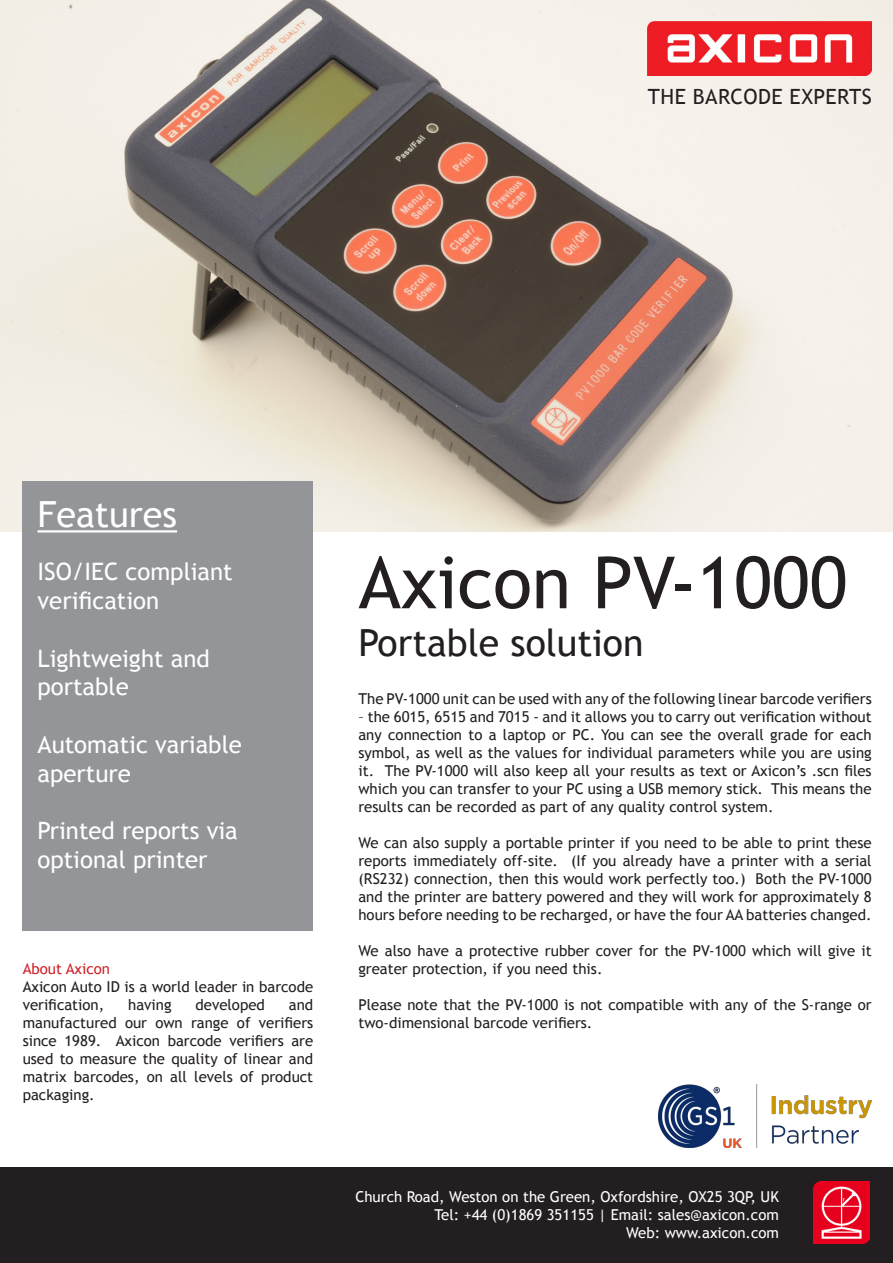
<style>
.page{position:relative;width:893px;height:1263px;background:#fff}
.page>*{position:absolute;margin:0;border:0;box-sizing:border-box;transform-origin:0 0}
.t1{font:72px "Trebuchet MS";color:#231f20}
.t2{font:37.5px "Trebuchet MS";color:#231f20}
.t3{font:36px "Trebuchet MS";color:#fff}
.t4{font:24px "Trebuchet MS";color:#fff}
.t5{font:21px "Trebuchet MS";letter-spacing:.02em;color:#231f20}
.t6{font:15px/18px "Trebuchet MS";color:#231f20;text-align:justify}
.t7{font:15px "Trebuchet MS";color:#fff}
.t8{font:15px "Trebuchet MS";color:#d1232a}
</style>
<div class="page">
<img style="left:0;top:0;width:893px;height:531px">
<img style="left:648px;top:21px;width:224px;height:54px">
<div style="left:23px;top:482px;width:290px;height:449px;background:#939598"></div>
<hr style="left:38px;top:530px;width:139px;height:2px;background:#fff">
<div style="left:0;top:1167px;width:893px;height:96px;background:#231f20"></div>
<img style="left:814px;top:1182px;width:56px;height:62px">
<img style="left:659px;top:1084px;width:213px;height:63px">
<p class="t5" style="left:648px;top:85px;width:225px">THE BARCODE EXPERTS</p>
<p class="t3" style="left:38px;top:493px;width:141px">Features</p>
<p class="t4" style="left:38px;top:557px;width:197px">ISO/IEC compliant</p>
<p class="t4" style="left:38px;top:586px;width:123px">verification</p>
<p class="t4" style="left:38px;top:644px;width:174px">Lightweight and</p>
<p class="t4" style="left:38px;top:673px;width:93px">portable</p>
<p class="t4" style="left:38px;top:730px;width:206px">Automatic variable</p>
<p class="t4" style="left:38px;top:759px;width:95px">aperture</p>
<p class="t4" style="left:38px;top:817px;width:202px">Printed reports via</p>
<p class="t4" style="left:38px;top:845px;width:172px">optional printer</p>
<p class="t8" style="left:23px;top:960px;width:89px">About Axicon</p>
<p class="t6" style="left:23px;top:978px;width:292px">Axicon Auto ID is a world leader in barcode verification,</p>
<p class="t6" style="left:23px;top:996px;width:292px;text-indent:266px">and manufactured our own range of verifiers since 1989. Axicon barcode verifiers are used to measure the quality of linear and matrix barcodes, on all levels of product packaging.</p>
<p class="t6" style="left:128px;top:996px;width:45px">having</p>
<p class="t6" style="left:195px;top:996px;width:71px">developed</p>
<p class="t1" style="left:358px;top:540px;width:490px">Axicon PV-1000</p>
<p class="t2" style="left:358px;top:621px;width:287px">Portable solution</p>
<p class="t6" style="left:358px;top:690px;width:515px">The PV-1000 unit can be used with any of the following linear barcode verifiers</p>
<p class="t6" style="left:358px;top:708px;width:515px">– the 6015, 6515 and 7015 - and it allows you to carry out verification without any connection to a laptop or PC. You can see the overall grade for each symbol, as well as the values for individual parameters while you are using it. The PV-1000 will also keep all your results as text or Axicon’s .scn files which you can transfer to your PC using a USB memory stick. This means the results can be recorded as part of any quality control system.</p>
<p class="t6" style="left:358px;top:834px;width:515px">We can also supply a portable printer if you need to be able to print these reports immediately off-site. (If you already have a printer with a serial (RS232) connection, then this would work perfectly too.) Both the PV-1000 and the printer are battery powered and they will work for approximately 8 hours before needing to be recharged, or have the four AA batteries changed.</p>
<p class="t6" style="left:358px;top:942px;width:515px">We also have a protective rubber cover for the PV-1000 which will give it greater protection, if you need this.</p>
<p class="t6" style="left:358px;top:996px;width:515px">Please note that the PV-1000 is not compatible with any of the S-range or two-dimensional barcode verifiers.</p>
<p class="t7" style="left:355px;top:1188px;width:425px">Church Road, Weston on the Green, Oxfordshire, OX25 3QP, UK</p>
<p class="t7" style="left:434px;top:1206px;width:346px">Tel: +44 (0)1869 351155 | Email: sales@axicon.com</p>
<p class="t7" style="left:626px;top:1224px;width:154px">Web: www.axicon.com</p>
</div>
